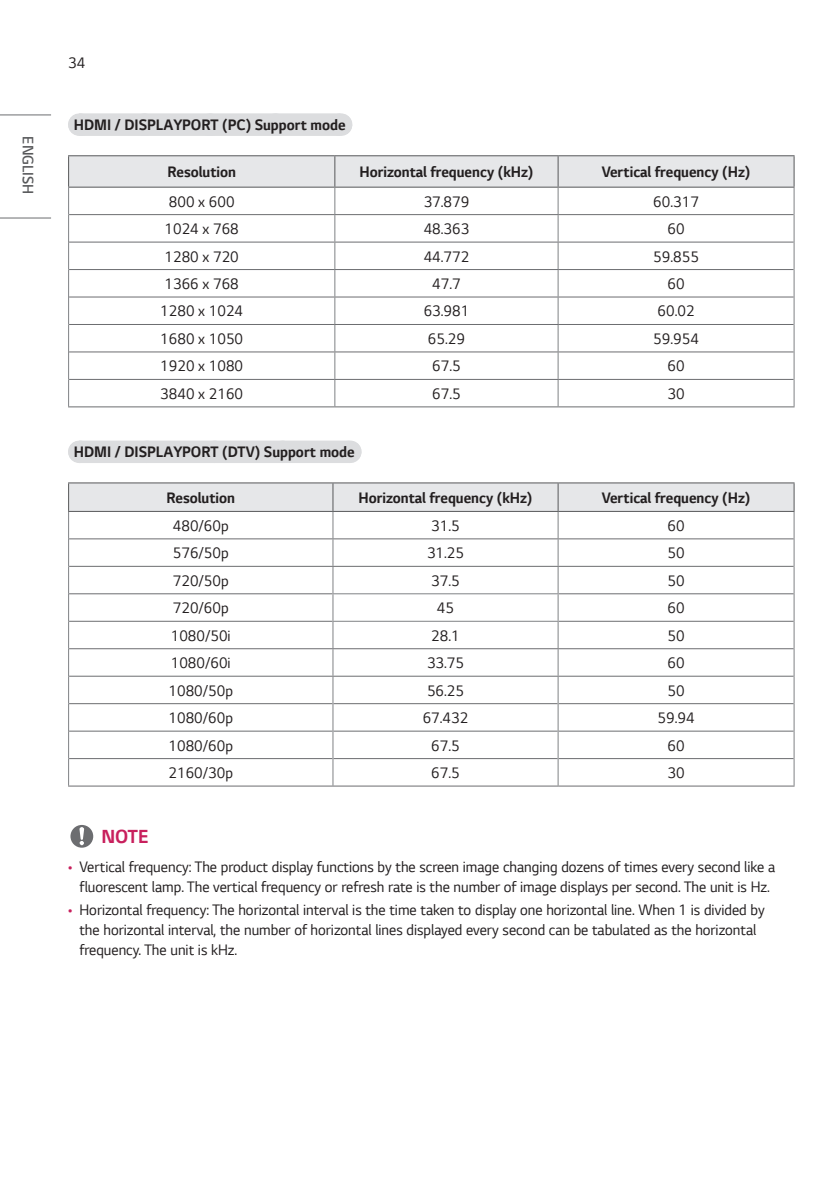
<style>
.page{position:relative;width:840px;height:1191px;background:#fff}
.page>*{position:absolute;margin:0;border:0;box-sizing:border-box;transform-origin:0 0}
.Warning{font:700 20px "LG Smart";color:#c8205d;scale:.95 1}
.Body_Center{font:16px/20px "LG Smart";color:#231f20;text-align:center;scale:.95 1}
.Body_Bold_Center{font:700 16px "LG Smart";color:#231f20;scale:.95 1}
.Gray_Title{font:700 16px "LG Smart";color:#231f20;scale:.95 1}
.t1{font:300 16px "LG Smart";color:#57585a;scale:.95 1}
.s1{color:#c8205d}
</style>
<div class="page">
<hr style="left:0;top:217px;width:51px;height:1px;background:#6c6d70">
<hr style="left:0;top:114px;width:51px;height:1px;background:#6c6d70">
<div style="left:79px;top:114px;width:261px;height:22px;background:#dcdddf"></div>
<svg style="left:144px;top:113px;width:163px;height:1px"></svg>
<svg style="left:340px;top:113px;width:1px;height:23px"></svg>
<div style="left:79px;top:441px;width:270px;height:22px;background:#dcdddf"></div>
<svg style="left:147px;top:440px;width:168px;height:1px"></svg>
<svg style="left:349px;top:440px;width:1px;height:23px"></svg>
<hr style="left:68px;top:406px;width:266px;height:1px;background:#6c6d70">
<hr style="left:334px;top:406px;width:223px;height:1px;background:#6c6d70">
<hr style="left:557px;top:406px;width:237px;height:1px;background:#6c6d70">
<svg style="left:68px;top:156px;width:726px;height:250px"></svg>
<hr style="left:334px;top:155px;width:223px;height:1px;background:#57585a">
<hr style="left:557px;top:155px;width:237px;height:1px;background:#57585a">
<hr style="left:68px;top:155px;width:266px;height:1px;background:#57585a">
<hr style="left:68px;top:156px;width:1px;height:31px;background:#57585a">
<hr style="left:334px;top:156px;width:1px;height:31px;background:#57585a">
<hr style="left:68px;top:785px;width:265px;height:1px;background:#6c6d70">
<hr style="left:333px;top:785px;width:224px;height:1px;background:#6c6d70">
<hr style="left:557px;top:785px;width:237px;height:1px;background:#6c6d70">
<hr style="left:333px;top:482px;width:224px;height:1px;background:#57585a">
<hr style="left:557px;top:482px;width:237px;height:1px;background:#57585a">
<hr style="left:68px;top:482px;width:265px;height:1px;background:#57585a">
<svg style="left:68px;top:483px;width:726px;height:302px"></svg>
<svg style="left:70px;top:825px;width:23px;height:22px"></svg>
<p class="t1" style="left:39px;top:136px;width:62px;rotate:90deg">ENGLISH</p>
<p class="Body_Center" style="left:68px;top:52px;width:20px">34</p>
<p class="Gray_Title" style="left:74px;top:114px;width:287px">HDMI / DISPLAYPORT (PC) Support mode</p>
<p class="Body_Bold_Center" style="left:167px;top:161px;width:74px">Resolution</p>
<p class="Body_Bold_Center" style="left:359px;top:161px;width:184px">Horizontal frequency (kHz)</p>
<p class="Body_Bold_Center" style="left:601px;top:161px;width:158px">Vertical frequency (Hz)</p>
<p class="Body_Center" style="left:169px;top:191px;width:71px">800 x 600</p>
<p class="Body_Center" style="left:423px;top:191px;width:49px">37.879</p>
<p class="Body_Center" style="left:653px;top:191px;width:49px">60.317</p>
<p class="Body_Center" style="left:164px;top:218px;width:80px">1024 x 768</p>
<p class="Body_Center" style="left:423px;top:218px;width:49px">48.363</p>
<p class="Body_Center" style="left:667px;top:218px;width:20px">60</p>
<p class="Body_Center" style="left:164px;top:246px;width:80px">1280 x 720</p>
<p class="Body_Center" style="left:423px;top:246px;width:49px">44.772</p>
<p class="Body_Center" style="left:653px;top:246px;width:49px">59.855</p>
<p class="Body_Center" style="left:164px;top:273px;width:80px">1366 x 768</p>
<p class="Body_Center" style="left:432px;top:273px;width:31px">47.7</p>
<p class="Body_Center" style="left:667px;top:273px;width:20px">60</p>
<p class="Body_Center" style="left:160px;top:301px;width:89px">1280 x 1024</p>
<p class="Body_Center" style="left:423px;top:301px;width:49px">63.981</p>
<p class="Body_Center" style="left:657px;top:301px;width:40px">60.02</p>
<p class="Body_Center" style="left:160px;top:328px;width:89px">1680 x 1050</p>
<p class="Body_Center" style="left:427px;top:328px;width:40px">65.29</p>
<p class="Body_Center" style="left:653px;top:328px;width:49px">59.954</p>
<p class="Body_Center" style="left:160px;top:356px;width:89px">1920 x 1080</p>
<p class="Body_Center" style="left:432px;top:356px;width:31px">67.5</p>
<p class="Body_Center" style="left:667px;top:356px;width:20px">60</p>
<p class="Body_Center" style="left:160px;top:383px;width:89px">3840 x 2160</p>
<p class="Body_Center" style="left:432px;top:383px;width:31px">67.5</p>
<p class="Body_Center" style="left:667px;top:383px;width:20px">30</p>
<p class="Gray_Title" style="left:74px;top:441px;width:297px">HDMI / DISPLAYPORT (DTV) Support mode</p>
<p class="Body_Bold_Center" style="left:166px;top:487px;width:74px">Resolution</p>
<p class="Body_Bold_Center" style="left:358px;top:487px;width:184px">Horizontal frequency (kHz)</p>
<p class="Body_Bold_Center" style="left:601px;top:487px;width:158px">Vertical frequency (Hz)</p>
<p class="Body_Center" style="left:173px;top:515px;width:60px">480/60p</p>
<p class="Body_Center" style="left:431px;top:515px;width:31px">31.5</p>
<p class="Body_Center" style="left:667px;top:515px;width:20px">60</p>
<p class="Body_Center" style="left:173px;top:542px;width:60px">576/50p</p>
<p class="Body_Center" style="left:427px;top:542px;width:40px">31.25</p>
<p class="Body_Center" style="left:667px;top:542px;width:20px">50</p>
<p class="Body_Center" style="left:173px;top:570px;width:60px">720/50p</p>
<p class="Body_Center" style="left:431px;top:570px;width:31px">37.5</p>
<p class="Body_Center" style="left:667px;top:570px;width:20px">50</p>
<p class="Body_Center" style="left:173px;top:597px;width:60px">720/60p</p>
<p class="Body_Center" style="left:436px;top:597px;width:20px">45</p>
<p class="Body_Center" style="left:667px;top:597px;width:20px">60</p>
<p class="Body_Center" style="left:171px;top:625px;width:64px">1080/50i</p>
<p class="Body_Center" style="left:431px;top:625px;width:31px">28.1</p>
<p class="Body_Center" style="left:667px;top:625px;width:20px">50</p>
<p class="Body_Center" style="left:171px;top:652px;width:64px">1080/60i</p>
<p class="Body_Center" style="left:427px;top:652px;width:40px">33.75</p>
<p class="Body_Center" style="left:667px;top:652px;width:20px">60</p>
<p class="Body_Center" style="left:168px;top:680px;width:69px">1080/50p</p>
<p class="Body_Center" style="left:427px;top:680px;width:40px">56.25</p>
<p class="Body_Center" style="left:667px;top:680px;width:20px">50</p>
<p class="Body_Center" style="left:168px;top:707px;width:69px">1080/60p</p>
<p class="Body_Center" style="left:422px;top:707px;width:49px">67.432</p>
<p class="Body_Center" style="left:657px;top:707px;width:40px">59.94</p>
<p class="Body_Center" style="left:168px;top:735px;width:69px">1080/60p</p>
<p class="Body_Center" style="left:431px;top:735px;width:31px">67.5</p>
<p class="Body_Center" style="left:667px;top:735px;width:20px">60</p>
<p class="Body_Center" style="left:168px;top:762px;width:69px">2160/30p</p>
<p class="Body_Center" style="left:431px;top:762px;width:31px">67.5</p>
<p class="Body_Center" style="left:667px;top:762px;width:20px">30</p>
<p class="Warning" style="left:101px;top:823px;width:51px">NOTE</p>
<p class="Body_Center" style="left:68px;top:856px;width:745px"><span class="s1">•</span> Vertical frequency: The product display functions by the screen image changing dozens of times every second like a fluorescent lamp. The vertical frequency or refresh rate is the number of image displays per second. The unit is Hz.</p>
<p class="Body_Center" style="left:79px;top:899px;width:722px;text-align:left;text-indent:-11px"><span class="s1">•</span> Horizontal frequency: The horizontal interval is the time taken to display one horizontal line. When 1 is divided by the horizontal interval, the number of horizontal lines displayed every second can be tabulated as the horizontal frequency. The unit is kHz.</p>
</div>
